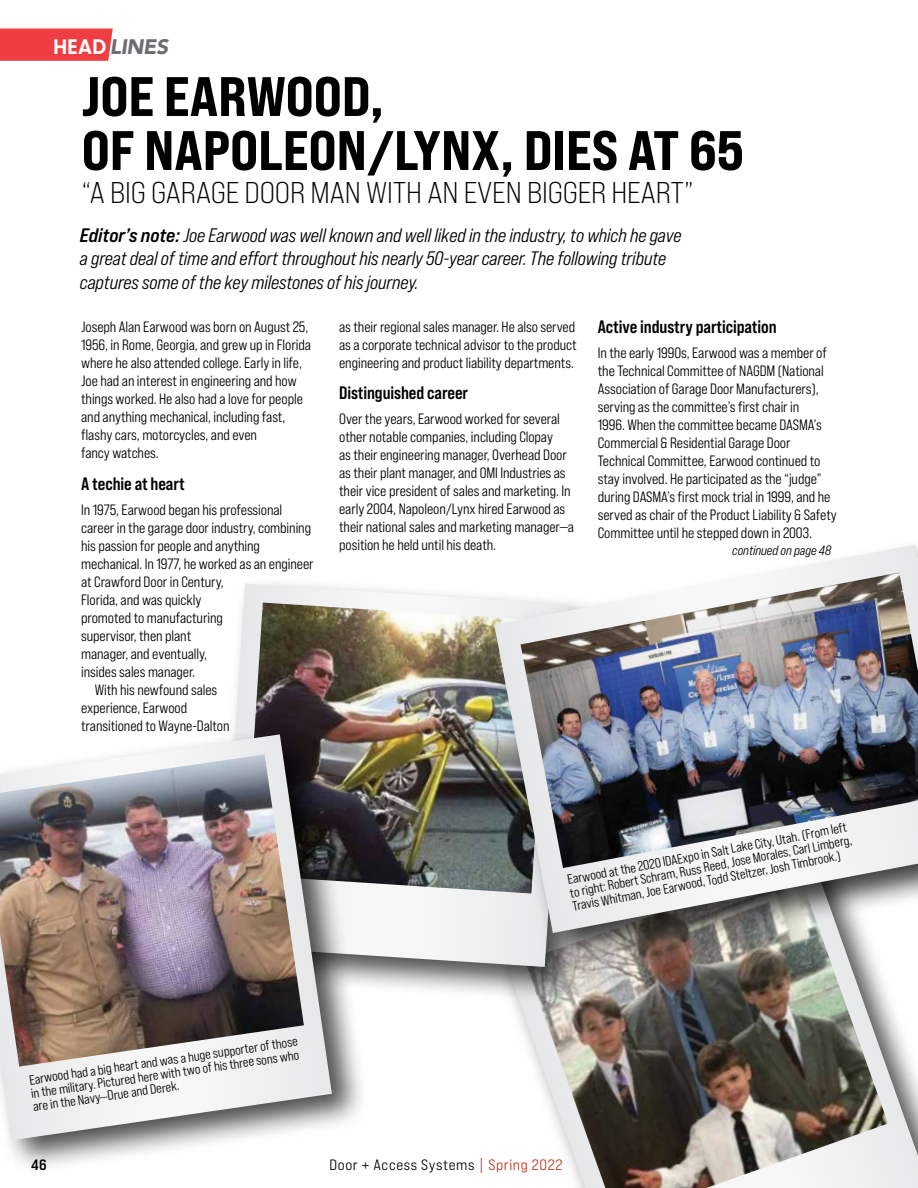
<style>
.page{position:relative;width:918px;height:1188px;background:#fff}
.page>*{position:absolute;margin:0;border:0;box-sizing:border-box;transform-origin:0 0}
.t1{font:55.5px/54px "Bebas Neue Pro Exp Eb";letter-spacing:-.005em;color:#000}
.t2{font:30px "Bebas Neue Pro Exp Bk";letter-spacing:-.005em;color:#000}
.t3{font:italic 900 21px "Avenir";letter-spacing:-.02em;color:#6d6e71}
.t4{font:19.5px/23.4px "Bebas Neue Pro Sm E Md It";letter-spacing:-.005em;color:#000}
.t5{font:18px "Bebas Neue Pro Sm E Bd";letter-spacing:-.005em;color:#000}
.t6{font:15px/18px "Bebas Neue Pro Sm E Md";letter-spacing:-.005em;color:#000}
.t7{font:15px "Bebas Neue Pro Exp Md";letter-spacing:.04em;color:#000}
.t8{font:15px "Bebas Neue Pro Exp Bd";color:#000}
.t9{font:13.5px/13.6px "Bebas Neue Pro Sm E Md";color:#000;text-align:justify}
.t10{font:13.5px "Bebas Neue Pro Sm E Md It";letter-spacing:-.005em;color:#000}
.s1{font-family:"Greycliff CF";font-weight:700;font-style:normal;color:#fff}
.s2{font-family:"Bebas Neue Pro Exp Bd It"}
.s3{color:#c0311a}
</style>
<div class="page">
<svg style="left:513px;top:999px;width:405px;height:189px"></svg>
<img style="left:525px;top:969px;width:363px;height:219px">
<div style="left:214px;top:576px;width:390px;height:427px;background:#000;opacity:.7"></div>
<svg style="left:221px;top:583px;width:266px;height:384px"></svg>
<img style="left:245px;top:603px;width:242px;height:291px">
<div style="left:0;top:726px;width:369px;height:448px;background:#000;opacity:.7"></div>
<svg style="left:0;top:734px;width:332px;height:406px"></svg>
<img style="left:0;top:754px;width:304px;height:313px">
<div style="left:487px;top:538px;width:431px;height:431px;background:#000;opacity:.75"></div>
<svg style="left:494px;top:545px;width:424px;height:388px"></svg>
<img style="left:521px;top:572px;width:397px;height:296px">
<svg style="left:0;top:28px;width:113px;height:33px;background:#ef464a"></svg>
<h3 class="t3" style="left:53px;top:29px;width:116px"><span class="s1">HEAD</span> LINES</h3>
<h1 class="t1" style="left:82px;top:69px;width:664px">JOE EARWOOD,<br>OF NAPOLEON/LYNX, DIES AT 65</h1>
<h2 class="t2" style="left:82px;top:174px;width:614px">“A BIG GARAGE DOOR MAN WITH AN EVEN BIGGER HEART”</h2>
<h3 class="t4" style="left:80px;top:223px;width:603px"><span class="s2">Editor’s note:</span> Joe Earwood was well known and well liked in the industry, to which he gave a great deal of time and effort throughout his nearly 50-year career. The following tribute captures some of the key milestones of his journey.</h3>
<p class="t6" style="left:81px;top:318px;width:231px">Joseph Alan Earwood was born on August 25, 1956, in Rome, Georgia, and grew up in Florida where he also attended college. Early in life, Joe had an interest in engineering and how things worked. He also had a love for people and anything mechanical, including fast, flashy cars, motorcycles, and even<br>fancy watches.</p>
<p class="t5" style="left:81px;top:473px;width:105px">A techie at heart</p>
<p class="t6" style="left:81px;top:500px;width:203px">In 1975, Earwood began his professional</p>
<p class="t6" style="left:81px;top:518px;width:231px">career in the garage door industry, combining</p>
<p class="t6" style="left:81px;top:536px;width:180px">his passion for people and anything</p>
<p class="t6" style="left:81px;top:554px;width:234px">mechanical. In 1977, he worked as an engineer</p>
<p class="t6" style="left:81px;top:572px;width:144px">at Crawford Door in Century,</p>
<p class="t6" style="left:81px;top:590px;width:122px">Florida, and was quickly</p>
<p class="t6" style="left:81px;top:608px;width:143px">promoted to manufacturing</p>
<p class="t6" style="left:81px;top:626px;width:112px">supervisor, then plant</p>
<p class="t6" style="left:81px;top:644px;width:127px">manager, and eventually,</p>
<p class="t6" style="left:81px;top:662px;width:115px">insides sales manager.</p>
<p class="t6" style="left:95px;top:680px;width:124px">With his newfound sales</p>
<p class="t6" style="left:81px;top:698px;width:108px">experience, Earwood</p>
<p class="t6" style="left:81px;top:716px;width:150px">transitioned to Wayne-Dalton</p>
<p class="t5" style="left:598px;top:316px;width:180px">Active industry participation</p>
<p class="t6" style="left:598px;top:344px;width:241px">In the early 1990s, Earwood was a member of the Technical Committee of NAGDM (National Association of Garage Door Manufacturers), serving as the committee’s first chair in<br>1996. When the committee became DASMA’s Commercial &amp; Residential Garage Door Technical Committee, Earwood continued to stay involved. He participated as the “judge” during DASMA’s first mock trial in 1999, and he served as chair of the Product Liability &amp; Safety Committee until he stepped down in 2003.</p>
<p class="t6" style="left:339px;top:317px;width:239px;text-align:justify">as their regional sales manager. He also served as a corporate technical advisor to the product engineering and product liability departments.</p>
<p class="t5" style="left:339px;top:382px;width:131px">Distinguished career</p>
<p class="t6" style="left:339px;top:410px;width:236px">Over the years, Earwood worked for several other notable companies, including Clopay<br>as their engineering manager, Overhead Door as their plant manager, and OMI Industries as their vice president of sales and marketing. In early 2004, Napoleon/Lynx hired Earwood as their national sales and marketing manager—a position he held until his death.</p>
<p class="t10" style="left:732px;top:542px;width:100px">continued on page 48</p>
<p class="t9" style="left:28px;top:1072px;width:273px;rotate:-8deg">Earwood had a big heart and was a huge supporter of those in the military. Pictured here with two of his three sons who are in the Navy—Drue and Derek.</p>
<p class="t9" style="left:566px;top:874px;width:288px;text-align:left;rotate:-11deg">Earwood at the 2020 IDAExpo in Salt Lake City, Utah. (From left to right: Robert Schram, Russ Reed, Jose Morales, Carl Limberg,<br>Travis Whitman, Joe Earwood, Todd Steltzer, Josh Timbrook.)</p>
<p class="t8" style="left:31px;top:1155px;width:17px">46</p>
<p class="t7" style="left:329px;top:1155px;width:235px">Door + Access Systems <span class="s3">| Spring 2022</span></p>
</div>
